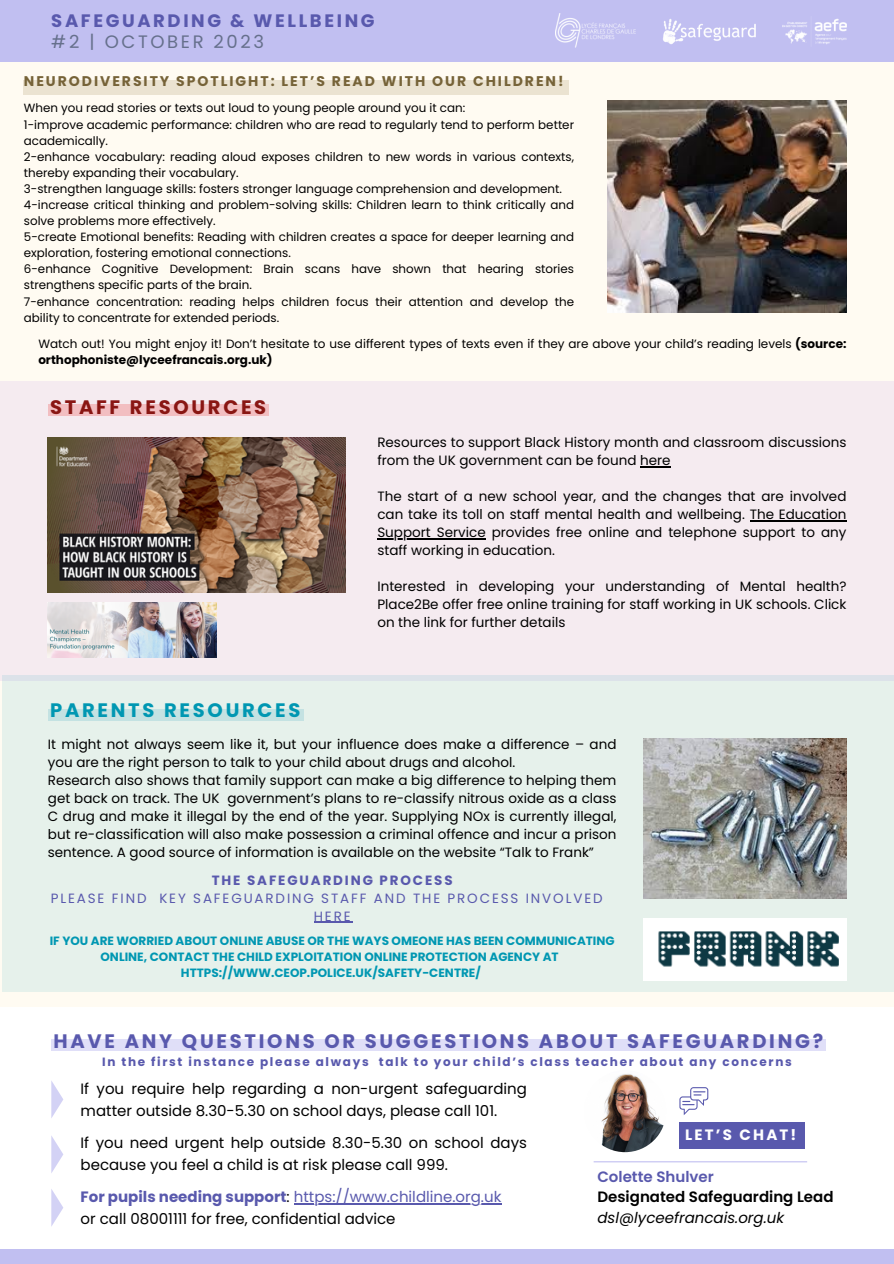
<style>
.page{position:relative;width:894px;height:1264px;background:#fff}
.page>*{position:absolute;margin:0;border:0;box-sizing:border-box;transform-origin:0 0}
.t1{font:700 19.5px "Poppins";letter-spacing:.14em;color:#5959ad}
.t2{font:700 19.5px "Poppins";letter-spacing:.14em;color:#0097b2}
.t3{font:700 19.5px "Poppins";letter-spacing:.14em;color:#891613}
.t4{font:700 18px "Poppins";letter-spacing:.145em;color:#5959ad}
.t5{font:18px "Poppins";letter-spacing:.145em;color:#66708c}
.t6{font:15px/22.5px "Poppins";color:#000}
.t7{font:15px "Poppins";color:#5959ad}
.t8{font:600 15px "Poppins";color:#000}
.t9{font:italic 15px "Poppins";color:#000}
.t10{font:600 15px "Poppins";color:#5959ad}
.t11{font:700 15px "Poppins";letter-spacing:.145em;color:#fff}
.t12{font:700 13.95px "Poppins";letter-spacing:.14em;color:#766338}
.t13{font:13.5px/18px "Poppins";color:#000;text-align:justify}
.t14{font:13.35px/17.9px "Poppins";letter-spacing:.14em;color:#5959ad}
.t15{font:700 13.35px "Poppins";letter-spacing:.14em;color:#5959ad}
.t16{font:700 12px/16px "Poppins";color:#0097b2;text-align:center}
.t17{font:12px/16.2px "Poppins";color:#000}
.t18{font:700 12px "Poppins";letter-spacing:.14em;color:#5959ad}
.t19{font:11.85px/16px "Poppins";color:#000}
.s1{font-weight:700}
.s2{color:#000}
</style>
<div class="page">
<div style="left:0;top:0;width:893px;height:1263px;background:#fffbf2"></div>
<div style="left:0;top:1248px;width:893px;height:15px;background:#c1bff1"></div>
<div style="left:0;top:0;width:893px;height:62px;background:#c1bff1"></div>
<div style="left:0;top:382px;width:893px;height:299px;background:#f5ebf0"></div>
<div style="left:24px;top:80px;width:545px;height:15px;background:#ebe3d1"></div>
<div style="left:2px;top:675px;width:891px;height:316px;background:#e6f1eb"></div>
<img style="left:555px;top:14px;width:80px;height:34px">
<img style="left:782px;top:18px;width:64px;height:26px">
<img style="left:663px;top:19px;width:92px;height:25px">
<div style="left:48px;top:709px;width:255px;height:12px;background:#c4e2e2"></div>
<div style="left:0;top:1007px;width:893px;height:241px;background:#fff"></div>
<div style="left:51px;top:1039px;width:774px;height:12px;background:#e0dff8"></div>
<img style="left:584px;top:1070px;width:82px;height:82px;border-radius:50%">
<div style="left:679px;top:1121px;width:125px;height:27px;background:#5959ad"></div>
<svg style="left:679px;top:1087px;width:29px;height:28px"></svg>
<hr style="left:593px;top:1161px;width:213px;height:1px;background:#c1bff1">
<svg style="left:51px;top:1081px;width:12px;height:37px"></svg>
<svg style="left:51px;top:1136px;width:12px;height:37px"></svg>
<svg style="left:51px;top:1189px;width:12px;height:37px"></svg>
<img style="left:48px;top:437px;width:297px;height:156px">
<img style="left:607px;top:100px;width:238px;height:213px">
<img style="left:643px;top:738px;width:202px;height:160px">
<img style="left:48px;top:602px;width:169px;height:55px">
<img style="left:643px;top:918px;width:202px;height:62px">
<div style="left:48px;top:404px;width:221px;height:12px;background:#f2bec1"></div>
<hr style="left:640px;top:466px;width:30px;height:1px;background:#000">
<hr style="left:749px;top:520px;width:97px;height:1px;background:#000">
<hr style="left:377px;top:538px;width:108px;height:1px;background:#000">
<hr style="left:294px;top:1202px;width:207px;height:2px;background:#5959ad">
<hr style="left:313px;top:921px;width:39px;height:2px;background:#5959ad">
<p class="t4" style="left:51px;top:8px;width:325px">SAFEGUARDING &amp; WELLBEING</p>
<p class="t5" style="left:51px;top:29px;width:214px">#2 | OCTOBER 2023</p>
<p class="t12" style="left:24px;top:71px;width:541px">NEURODIVERSITY SPOTLIGHT: LET’S READ WITH OUR CHILDREN!</p>
<p class="t19" style="left:24px;top:100px;width:443px">When you read stories or texts out loud to young people around you it can:</p>
<p class="t19" style="left:24px;top:116px;width:551px">1-improve academic performance: children who are read to regularly tend to perform better academically.</p>
<p class="t19" style="left:24px;top:148px;width:551px">2-enhance vocabulary: reading aloud exposes children to new words in various contexts, thereby expanding their vocabulary.</p>
<p class="t19" style="left:24px;top:181px;width:539px">3-strengthen language skills: fosters stronger language comprehension and development.</p>
<p class="t19" style="left:24px;top:197px;width:551px">4-increase critical thinking and problem-solving skills: Children learn to think critically and solve problems more effectively.</p>
<p class="t19" style="left:24px;top:229px;width:551px">5-create Emotional benefits: Reading with children creates a space for deeper learning and exploration, fostering emotional connections.</p>
<p class="t19" style="left:24px;top:261px;width:551px">6-enhance Cognitive Development: Brain scans have shown that hearing stories strengthens specific parts of the brain.</p>
<p class="t19" style="left:24px;top:293px;width:551px">7-enhance concentration: reading helps children focus their attention and develop the ability to concentrate for extended periods.</p>
<p class="t17" style="left:38px;top:335px;width:809px">Watch out! You might enjoy it! Don’t hesitate to use different types of texts even if they are above your child’s reading levels <span class="s1">(source: orthophoniste@lyceefrancais.org.uk)</span></p>
<p class="t3" style="left:50px;top:393px;width:217px">STAFF RESOURCES</p>
<p class="t13" style="left:377px;top:433px;width:470px">Resources to support Black History month and classroom discussions from the UK government can be found here</p>
<p class="t13" style="left:377px;top:487px;width:470px">The start of a new school year, and the changes that are involved can take its toll on staff mental health and wellbeing. The Education Support Service provides free online and telephone support to any staff working in education.</p>
<p class="t13" style="left:377px;top:577px;width:470px">Interested in developing your understanding of Mental health?<br>Place2Be offer free online training for staff working in UK schools. Click on the link for further details</p>
<p class="t2" style="left:50px;top:696px;width:252px">PARENTS RESOURCES</p>
<p class="t13" style="left:48px;top:735px;width:570px">It might not always seem like it, but your influence does make a difference – and you are the right person to talk to your child about drugs and alcohol.</p>
<p class="t13" style="left:48px;top:771px;width:570px">Research also shows that family support can make a big difference to helping them get back on track. The UK government’s plans to re-classify nitrous oxide as a class C drug and make it illegal by the end of the year. Supplying NOx is currently illegal, but re-classification will also make possession a criminal offence and incur a prison sentence. A good source of information is available on the website “Talk to Frank”</p>
<p class="t15" style="left:212px;top:870px;width:242px">THE SAFEGUARDING PROCESS</p>
<p class="t14" style="left:313px;top:889px;width:290px;text-indent:-263px">PLEASE FIND KEY SAFEGUARDING STAFF AND THE PROCESS INVOLVED<br>HERE</p>
<p class="t16" style="left:50px;top:932px;width:566px">IF YOU ARE WORRIED ABOUT ONLINE ABUSE OR THE WAYS OMEONE HAS BEEN COMMUNICATING<br>ONLINE, CONTACT THE CHILD EXPLOITATION ONLINE PROTECTION AGENCY AT<br>HTTPS://WWW.CEOP.POLICE.UK/SAFETY-CENTRE/</p>
<p class="t1" style="left:54px;top:1027px;width:771px">HAVE ANY QUESTIONS OR SUGGESTIONS ABOUT SAFEGUARDING?</p>
<p class="t18" style="left:102px;top:1053px;width:691px">In the first instance please always talk to your child’s class teacher about any concerns</p>
<p class="t6" style="left:81px;top:1077px;width:447px">If you require help regarding a non-urgent safeguarding matter outside 8.30-5.30 on school days, please call 101.</p>
<p class="t6" style="left:81px;top:1131px;width:447px">If you need urgent help outside 8.30-5.30 on school days because you feel a child is at risk please call 999.</p>
<p class="t7" style="left:81px;top:1186px;width:422px"><span class="s1">For pupils needing support</span><span class="s2">:</span> https://www.childline.org.uk</p>
<p class="t6" style="left:81px;top:1207px;width:316px">or call 08001111 for free, confidential advice</p>
<p class="t11" style="left:685px;top:1123px;width:113px">LET’S CHAT!</p>
<p class="t10" style="left:597px;top:1166px;width:118px">Colette Shulver</p>
<p class="t8" style="left:597px;top:1186px;width:237px">Designated Safeguarding Lead</p>
<p class="t9" style="left:597px;top:1206px;width:188px">dsl@lyceefrancais.org.uk</p>
</div>
